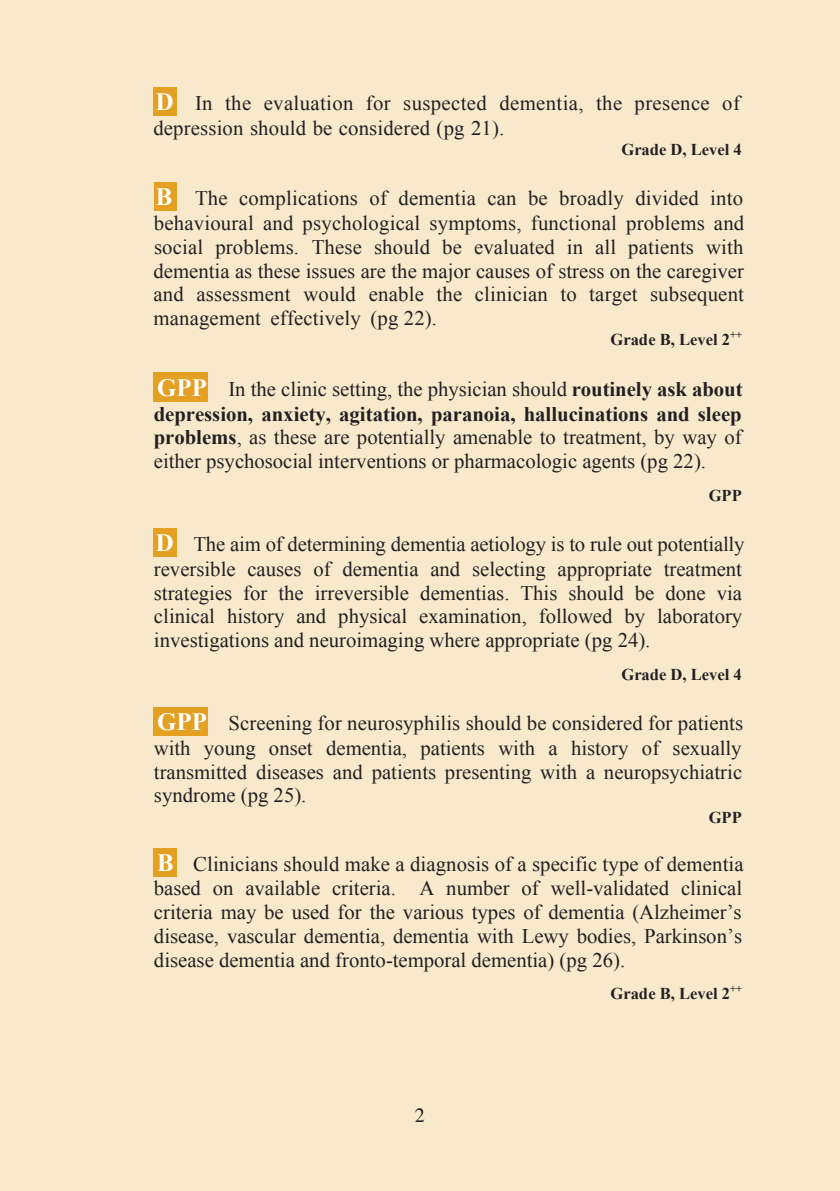
<style>
.page{position:relative;width:840px;height:1191px;background:#fff}
.page>*{position:absolute;margin:0;border:0;box-sizing:border-box;transform-origin:0 0}
.t1{font:700 24.8px "Times New Roman";color:#fff}
.t2{font:20.8px/24px "Times New Roman";color:#231f20;text-align:justify}
.t3{font:20.8px "Times New Roman";letter-spacing:.02em;color:#231f20}
.t4{font:20px "Times";color:#231f20}
.t5{font:700 16.6px "Times New Roman";letter-spacing:.005em;color:#231f20}
.s1{font-weight:700;font-size:24.8px;color:#fff}
.s2{font-weight:700}
</style>
<div class="page">
<div style="left:0;top:0;width:839px;height:1191px;background:#f9e9cc"></div>
<div style="left:154px;top:87px;width:23px;height:29px;background:#e3a023"></div>
<div style="left:154px;top:182px;width:22px;height:29px;background:#e3a023"></div>
<div style="left:154px;top:372px;width:54px;height:29px;background:#e3a023"></div>
<div style="left:154px;top:528px;width:23px;height:29px;background:#e3a023"></div>
<div style="left:154px;top:707px;width:54px;height:28px;background:#e3a023"></div>
<div style="left:154px;top:847px;width:23px;height:29px;background:#e3a023"></div>
<p class="t1" style="left:156px;top:85px;width:19px">D</p>
<p class="t3" style="left:195px;top:89px;width:546px">In the evaluation for suspected dementia, the presence of</p>
<p class="t2" style="left:153px;top:115px;width:352px">depression should be considered (pg 21).</p>
<p class="t5" style="left:621px;top:138px;width:122px">Grade D, Level 4</p>
<p class="t1" style="left:156px;top:180px;width:18px">B</p>
<p class="t2" style="left:153px;top:186px;width:592px;text-indent:41px">The complications of dementia can be broadly divided into behavioural and psychological symptoms, functional problems and social problems. These should be evaluated in all patients with dementia as these issues are the major causes of stress on the caregiver and assessment would enable the clinician to target subsequent management effectively (pg 22).</p>
<p class="t5" style="left:610px;top:328px;width:133px">Grade B, Level 2<sup>++</sup></p>
<p class="t2" style="left:154px;top:377px;width:590px"><span class="s1">GPP</span> In the clinic setting, the physician should <span class="s2">routinely ask about depression, anxiety, agitation, paranoia, hallucinations and sleep problems</span>, as these are potentially amenable to treatment, by way of either psychosocial interventions or pharmacologic agents (pg 22).</p>
<p class="t5" style="left:708px;top:484px;width:35px">GPP</p>
<p class="t1" style="left:156px;top:526px;width:19px">D</p>
<p class="t2" style="left:154px;top:556px;width:589px">reversible causes of dementia and selecting appropriate treatment strategies for the irreversible dementias. This should be done via clinical history and physical examination, followed by laboratory investigations and neuroimaging where appropriate (pg 24).</p>
<p class="t5" style="left:621px;top:662px;width:122px">Grade D, Level 4</p>
<p class="t2" style="left:154px;top:711px;width:590px"><span class="s1">GPP</span> Screening for neurosyphilis should be considered for patients with young onset dementia, patients with a history of sexually transmitted diseases and patients presenting with a neuropsychiatric syndrome (pg 25).</p>
<p class="t5" style="left:708px;top:805px;width:35px">GPP</p>
<p class="t2" style="left:154px;top:851px;width:591px"><span class="s1">B</span> Clinicians should make a diagnosis of a specific type of dementia based on available criteria. A number of well-validated clinical criteria may be used for the various types of dementia (Alzheimer’s disease, vascular dementia, dementia with Lewy bodies, Parkinson’s disease dementia and fronto-temporal dementia) (pg 26).</p>
<p class="t5" style="left:610px;top:982px;width:133px">Grade B, Level 2<sup>++</sup></p>
<p class="t2" style="left:193px;top:532px;width:552px">The aim of determining dementia aetiology is to rule out potentially</p>
<p class="t4" style="left:415px;top:1096px;width:11px">2</p>
</div>
